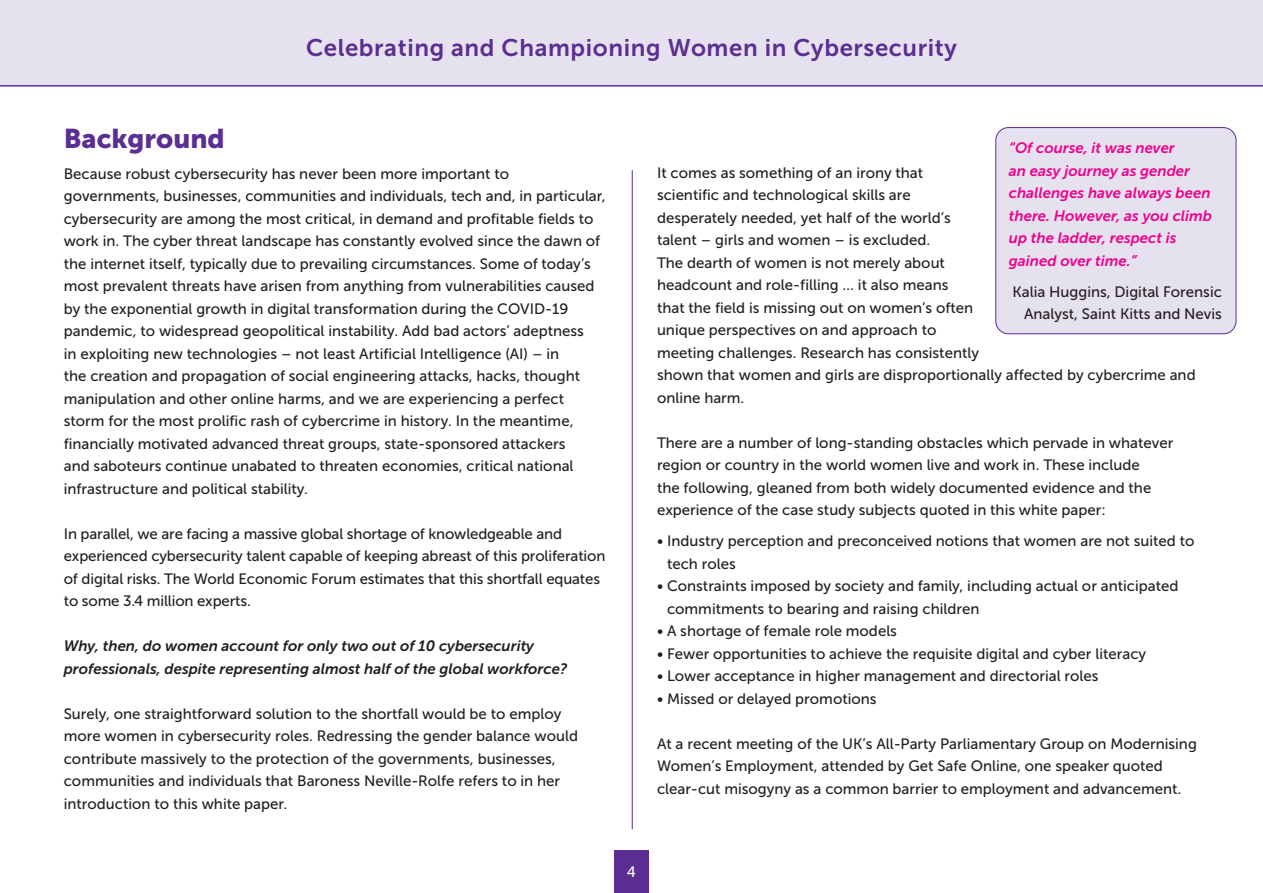
<style>
.page{position:relative;width:1263px;height:893px;background:#fff}
.page>*{position:absolute;margin:0;border:0;box-sizing:border-box;transform-origin:0 0}
.t1{font:27px "Museo Sans 900";color:#5b2e91}
.t2{font:24px "Museo Sans 700";letter-spacing:.025em;color:#5b2e91}
.t3{font:15px/22.5px "Museo Sans 500";color:#231f20}
.t4{font:italic 15px/22.5px "Museo Sans 700";color:#ed028c}
.t5{font:italic 15px/22.5px "Museo Sans 700";color:#231f20}
.t6{font:15px "Museo Sans 500";color:#fff}
</style>
<div class="page">
<div style="left:0;top:0;width:1263px;height:85px;background:#e6e1ef"></div>
<hr style="left:0;top:85px;width:1263px;height:2px;background:#5b2e91">
<div style="left:614px;top:850px;width:34px;height:43px;background:#5b2e91"></div>
<hr style="left:632px;top:170px;width:1px;height:659px;background:#5b2e91">
<div style="left:996px;top:128px;width:240px;height:206px;background:#e6e1ef;border-radius:13px"></div>
<div style="left:995px;top:127px;width:241px;height:207px;border:1px solid #5b2e91;border-radius:13px"></div>
<h2 class="t2" style="left:306px;top:39px;width:652px">Celebrating and Championing Women in Cybersecurity</h2>
<h1 class="t1" style="left:64px;top:128px;width:162px">Background</h1>
<p class="t3" style="left:64px;top:164px;width:543px">Because robust cybersecurity has never been more important to governments, businesses, communities and individuals, tech and, in particular, cybersecurity are among the most critical, in demand and profitable fields to work in. The cyber threat landscape has constantly evolved since the dawn of the internet itself, typically due to prevailing circumstances. Some of today’s most prevalent threats have arisen from anything from vulnerabilities caused by the exponential growth in digital transformation during the COVID-19 pandemic, to widespread geopolitical instability. Add bad actors’ adeptness<br>in exploiting new technologies – not least Artificial Intelligence (AI) – in<br>the creation and propagation of social engineering attacks, hacks, thought manipulation and other online harms, and we are experiencing a perfect storm for the most prolific rash of cybercrime in history. In the meantime, financially motivated advanced threat groups, state-sponsored attackers<br>and saboteurs continue unabated to threaten economies, critical national infrastructure and political stability.</p>
<p class="t3" style="left:64px;top:524px;width:543px">In parallel, we are facing a massive global shortage of knowledgeable and experienced cybersecurity talent capable of keeping abreast of this proliferation of digital risks. The World Economic Forum estimates that this shortfall equates to some 3.4 million experts.</p>
<p class="t5" style="left:64px;top:636px;width:505px">Why, then, do women account for only two out of 10 cybersecurity professionals, despite representing almost half of the global workforce?</p>
<p class="t3" style="left:64px;top:704px;width:516px">Surely, one straightforward solution to the shortfall would be to employ more women in cybersecurity roles. Redressing the gender balance would contribute massively to the protection of the governments, businesses, communities and individuals that Baroness Neville-Rolfe refers to in her introduction to this white paper.</p>
<p class="t4" style="left:1009px;top:138px;width:205px">“Of course, it was never<br>an easy journey as gender challenges have always been there. However, as you climb up the ladder, respect is gained over time.”</p>
<p class="t3" style="left:1012px;top:281px;width:211px;text-align:right">Kalia Huggins, Digital Forensic<br>Analyst, Saint Kitts and Nevis</p>
<p class="t3" style="left:657px;top:162px;width:540px">It comes as something of an irony that<br>scientific and technological skills are<br>desperately needed, yet half of the world’s<br>talent – girls and women – is excluded.<br>The dearth of women is not merely about<br>headcount and role-filling … it also means<br>that the field is missing out on women’s often<br>unique perspectives on and approach to<br>meeting challenges. Research has consistently<br>shown that women and girls are disproportionally affected by cybercrime and online harm.</p>
<p class="t3" style="left:657px;top:432px;width:518px">There are a number of long-standing obstacles which pervade in whatever region or country in the world women live and work in. These include<br>the following, gleaned from both widely documented evidence and the experience of the case study subjects quoted in this white paper:</p>
<p class="t3" style="left:667px;top:531px;width:529px;text-indent:-10px">• Industry perception and preconceived notions that women are not suited to tech roles</p>
<p class="t3" style="left:667px;top:576px;width:513px;text-indent:-10px">• Constraints imposed by society and family, including actual or anticipated commitments to bearing and raising children</p>
<p class="t3" style="left:657px;top:621px;width:241px">• A shortage of female role models</p>
<p class="t3" style="left:657px;top:643px;width:491px">• Fewer opportunities to achieve the requisite digital and cyber literacy</p>
<p class="t3" style="left:657px;top:666px;width:443px">• Lower acceptance in higher management and directorial roles</p>
<p class="t3" style="left:657px;top:688px;width:221px">• Missed or delayed promotions</p>
<p class="t3" style="left:657px;top:733px;width:541px">At a recent meeting of the UK’s All-Party Parliamentary Group on Modernising<br>Women’s Employment, attended by Get Safe Online, one speaker quoted clear-cut misogyny as a common barrier to employment and advancement.</p>
<p class="t6" style="left:627px;top:867px;width:11px">4</p>
</div>
